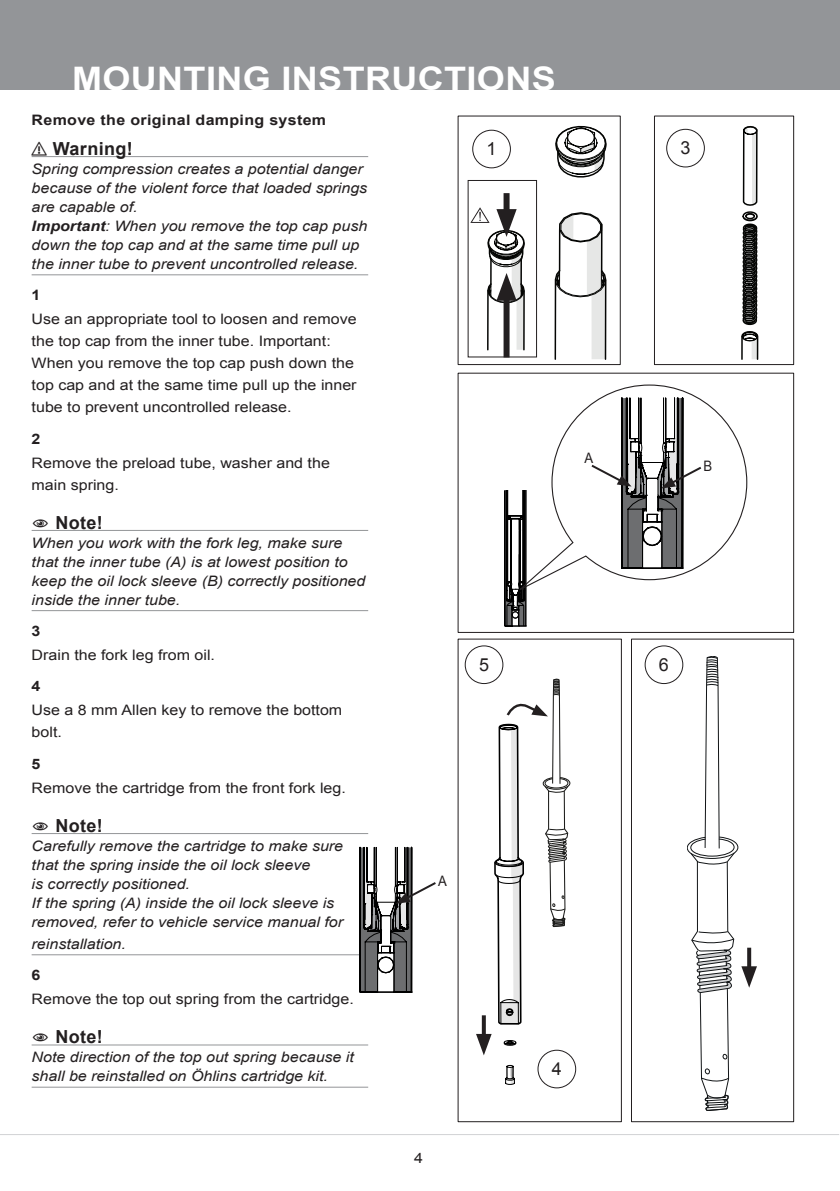
<style>
.page{position:relative;width:840px;height:1191px;background:#fff}
.page>*{position:absolute;margin:0;border:0;box-sizing:border-box;transform-origin:0 0}
.t1{font:700 32.4px "Arial";letter-spacing:.01em;color:#fff;scale:1.11 1}
.t2{font:700 18px "Arial";letter-spacing:.02em;color:#231f20}
.t3{font:18px "Arial";color:#231f20}
.t4{font:italic 14.4px/19px "Arial";color:#231f20;scale:1.11 1}
.t5{font:14.4px/22px "Arial";color:#231f20;scale:1.11 1}
.t6{font:700 14.4px "Arial";letter-spacing:.02em;color:#231f20;scale:1.11 1}
.t7{font:14.4px "Arial Narrow";color:#231f20;scale:1.11 1}
.s1{font-weight:700}
</style>
<div class="page">
<div style="left:0;top:0;width:839px;height:90px;background:#939598"></div>
<hr style="left:0;top:1134px;width:838px;height:1px;background:#d1d2d4">
<hr style="left:32px;top:156px;width:336px;height:1px;background:#939598">
<hr style="left:32px;top:274px;width:336px;height:1px;background:#939598">
<hr style="left:32px;top:530px;width:336px;height:1px;background:#939598">
<hr style="left:32px;top:610px;width:336px;height:1px;background:#939598">
<hr style="left:32px;top:833px;width:336px;height:1px;background:#939598">
<hr style="left:32px;top:954px;width:336px;height:1px;background:#939598">
<hr style="left:32px;top:1044px;width:336px;height:1px;background:#939598">
<hr style="left:32px;top:1086px;width:336px;height:1px;background:#939598">
<div style="left:464px;top:645px;width:39px;height:39px;border:1px solid #231f20;border-radius:50%"></div>
<div style="left:665px;top:129px;width:39px;height:38px;border:1px solid #231f20;border-radius:50%"></div>
<div style="left:653px;top:115px;width:140px;height:250px;border:1px solid #231f20"></div>
<div style="left:472px;top:130px;width:38px;height:38px;border:1px solid #231f20;border-radius:50%"></div>
<div style="left:503px;top:290px;width:6px;height:67px;background:#231f20"></div>
<div style="left:503px;top:193px;width:6px;height:27px;background:#231f20"></div>
<svg style="left:470px;top:207px;width:54px;height:143px"></svg>
<svg style="left:554px;top:126px;width:52px;height:234px"></svg>
<svg style="left:741px;top:126px;width:17px;height:234px"></svg>
<svg style="left:504px;top:490px;width:23px;height:136px"></svg>
<svg style="left:512px;top:384px;width:235px;height:210px"></svg>
<svg style="left:475px;top:678px;width:95px;height:406px"></svg>
<svg style="left:359px;top:846px;width:77px;height:146px"></svg>
<div style="left:630px;top:638px;width:163px;height:484px;border:1px solid #231f20"></div>
<div style="left:644px;top:645px;width:39px;height:39px;border:1px solid #231f20;border-radius:50%"></div>
<svg style="left:687px;top:656px;width:69px;height:455px"></svg>
<div style="left:537px;top:1050px;width:38px;height:37px;background:#fff;border-radius:50%"></div>
<div style="left:537px;top:1049px;width:39px;height:39px;border:1px solid #231f20;border-radius:50%"></div>
<h1 class="t1" style="left:72px;top:57px;width:437px">MOUNTING INSTRUCTIONS</h1>
<p class="t6" style="left:32px;top:110px;width:267px">Remove the original damping system</p>
<p class="t2" style="left:32px;top:136px;width:103px">⚠ Warning!</p>
<p class="t4" style="left:32px;top:159px;width:304px">Spring compression creates a potential danger because of the violent force that loaded springs are capable of.<br><span class="s1">Important</span>: When you remove the top cap push down the top cap and at the same time pull up the inner tube to prevent uncontrolled release.</p>
<p class="t6" style="left:32px;top:285px;width:10px">1</p>
<p class="t5" style="left:32px;top:308px;width:294px">Use an appropriate tool to loosen and remove the top cap from the inner tube. Important:<br>When you remove the top cap push down the top cap and at the same time pull up the inner tube to prevent uncontrolled release.</p>
<p class="t6" style="left:32px;top:429px;width:10px">2</p>
<p class="t5" style="left:32px;top:452px;width:270px">Remove the preload tube, washer and the main spring.</p>
<p class="t2" style="left:55px;top:510px;width:49px">Note!</p>
<p class="t4" style="left:32px;top:533px;width:302px">When you work with the fork leg, make sure that the inner tube (A) is at lowest position to keep the oil lock sleeve (B) correctly positioned inside the inner tube.</p>
<p class="t6" style="left:32px;top:621px;width:10px">3</p>
<p class="t5" style="left:32px;top:644px;width:167px">Drain the fork leg from oil.</p>
<p class="t6" style="left:32px;top:676px;width:10px">4</p>
<p class="t5" style="left:32px;top:699px;width:281px">Use a 8 mm Allen key to remove the bottom bolt.</p>
<p class="t6" style="left:32px;top:754px;width:10px">5</p>
<p class="t5" style="left:32px;top:777px;width:284px">Remove the cartridge from the front fork leg.</p>
<p class="t2" style="left:55px;top:813px;width:49px">Note!</p>
<p class="t4" style="left:32px;top:836px;width:282px">Carefully remove the cartridge to make sure that the spring inside the oil lock sleeve<br>is correctly positioned.<br>If the spring (A) inside the oil lock sleeve is removed, refer to vehicle service manual for</p>
<p class="t4" style="left:32px;top:934px;width:86px">reinstallation.</p>
<p class="t6" style="left:32px;top:965px;width:10px">6</p>
<p class="t5" style="left:32px;top:988px;width:292px">Remove the top out spring from the cartridge.</p>
<p class="t2" style="left:55px;top:1025px;width:49px">Note!</p>
<p class="t4" style="left:32px;top:1048px;width:292px">Note direction of the top out spring because it shall be reinstalled on Öhlins cartridge kit.</p>
<p class="t3" style="left:486px;top:137px;width:12px">1</p>
<p class="t3" style="left:680px;top:136px;width:12px">3</p>
<p class="t7" style="left:584px;top:448px;width:9px">A</p>
<p class="t3" style="left:658px;top:653px;width:12px">6</p>
<p class="t3" style="left:479px;top:653px;width:12px">5</p>
<p class="t7" style="left:438px;top:870px;width:9px">A</p>
<p class="t3" style="left:551px;top:1057px;width:12px">4</p>
<p class="t7" style="left:703px;top:455px;width:9px">B</p>
<p class="t5" style="left:414px;top:1147px;width:10px">4</p>
</div>
